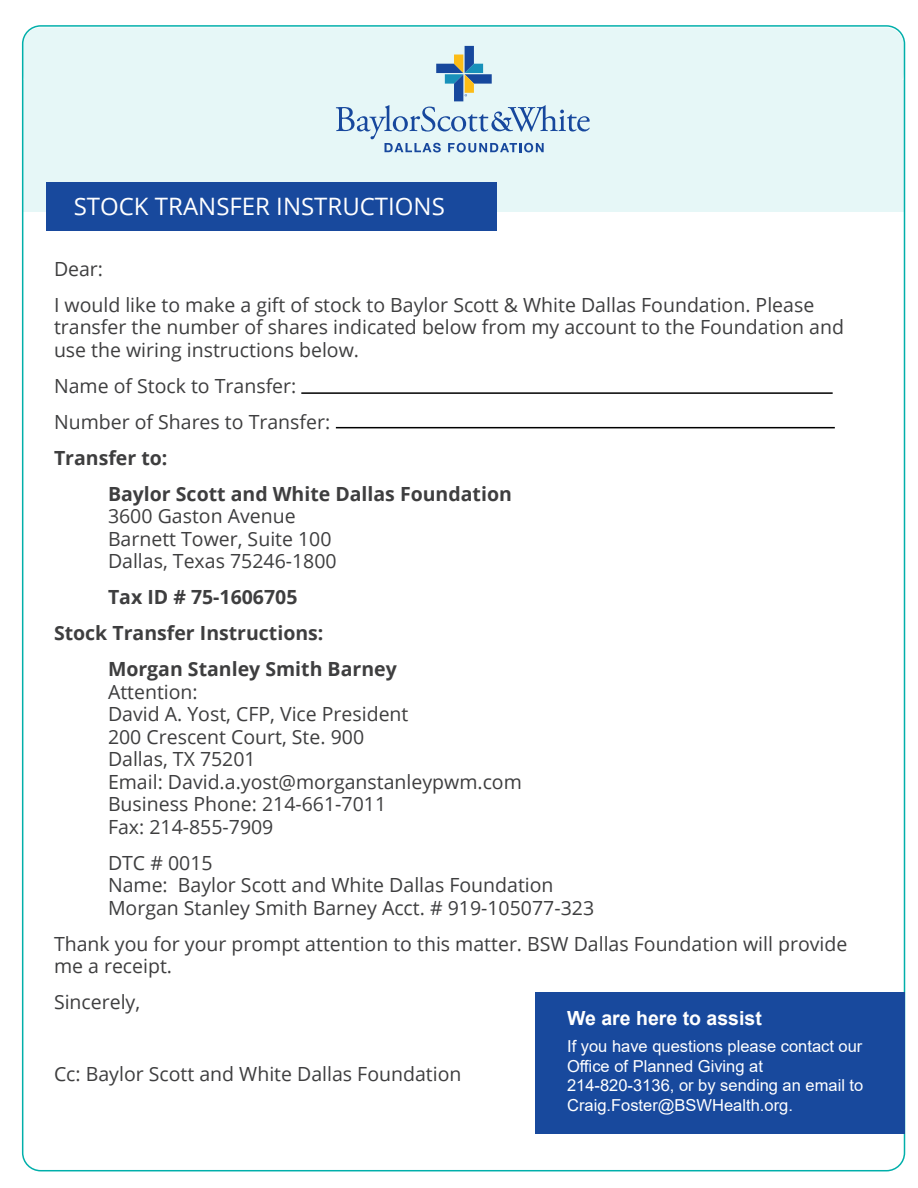
<style>
.page{position:relative;width:918px;height:1188px;background:#fff}
.page>*{position:absolute;margin:0;border:0;box-sizing:border-box;transform-origin:0 0}
.Header__arial{font:24px "Open Sans";color:#fff}
.CONTAC_INFO__top{font:19.5px/22.5px "Open Sans";color:#3e3e3f}
.CONTAC_INFO__top-2{font:700 19.5px "Open Sans";color:#3e3e3f}
.Header__arial-2{font:700 19.5px "Arial";color:#fff}
.Header__arial-3{font:16.5px/19.8px "Arial";color:#fff}
.s1{font-weight:700}
</style>
<div class="page">
<div style="left:23px;top:28px;width:881px;height:62px;background:#e6f7f7;border-radius:18px"></div>
<div style="left:23px;top:80px;width:881px;height:132px;background:#e6f7f7"></div>
<div style="left:535px;top:992px;width:369px;height:142px;background:#18499d"></div>
<div style="left:46px;top:182px;width:451px;height:49px;background:#18499d"></div>
<svg style="left:336px;top:46px;width:254px;height:106px"></svg>
<hr style="left:301px;top:392px;width:532px;height:2px;background:#000">
<hr style="left:336px;top:427px;width:499px;height:1px;background:#000">
<p class="Header__arial" style="left:74px;top:190px;width:373px">STOCK TRANSFER INSTRUCTIONS</p>
<p class="CONTAC_INFO__top" style="left:54px;top:257px;width:51px">Dear:</p>
<p class="CONTAC_INFO__top" style="left:54px;top:293px;width:792px">I would like to make a gift of stock to Baylor Scott &amp; White Dallas Foundation. Please transfer the number of shares indicated below from my account to the Foundation and use the wiring instructions below.</p>
<p class="CONTAC_INFO__top" style="left:54px;top:374px;width:244px">Name of Stock to Transfer:</p>
<p class="CONTAC_INFO__top" style="left:54px;top:410px;width:278px">Number of Shares to Transfer:</p>
<p class="CONTAC_INFO__top-2" style="left:54px;top:444px;width:115px">Transfer to:</p>
<p class="CONTAC_INFO__top" style="left:108px;top:482px;width:405px"><span class="s1">Baylor Scott and White Dallas Foundation<br></span>3600 Gaston Avenue<br>Barnett Tower, Suite 100<br>Dallas, Texas 75246-1800</p>
<p class="CONTAC_INFO__top-2" style="left:108px;top:583px;width:191px">Tax ID # 75-1606705</p>
<p class="CONTAC_INFO__top-2" style="left:54px;top:619px;width:271px">Stock Transfer Instructions:</p>
<p class="CONTAC_INFO__top" style="left:108px;top:657px;width:415px"><span class="s1">Morgan Stanley Smith Barney<br></span>Attention:<br>David A. Yost, CFP, Vice President<br>200 Crescent Court, Ste. 900<br>Dallas, TX 75201<br>Email: David.a.yost@morganstanleypwm.com<br>Business Phone: 214-661-7011<br>Fax: 214-855-7909</p>
<p class="CONTAC_INFO__top" style="left:108px;top:851px;width:488px">DTC # 0015<br>Name: Baylor Scott and White Dallas Foundation<br>Morgan Stanley Smith Barney Acct. # 919-105077-323</p>
<p class="CONTAC_INFO__top" style="left:54px;top:932px;width:795px">Thank you for your prompt attention to this matter. BSW Dallas Foundation will provide me a receipt.</p>
<p class="CONTAC_INFO__top" style="left:54px;top:990px;width:88px">Sincerely,</p>
<p class="Header__arial-2" style="left:567px;top:1005px;width:196px">We are here to assist</p>
<p class="Header__arial-3" style="left:567px;top:1036px;width:298px">If you have questions please contact our Office of Planned Giving at 214-820-3136, or by sending an email to Craig.Foster@BSWHealth.org.</p>
<p class="CONTAC_INFO__top" style="left:54px;top:1062px;width:409px">Cc: Baylor Scott and White Dallas Foundation</p>
</div>
